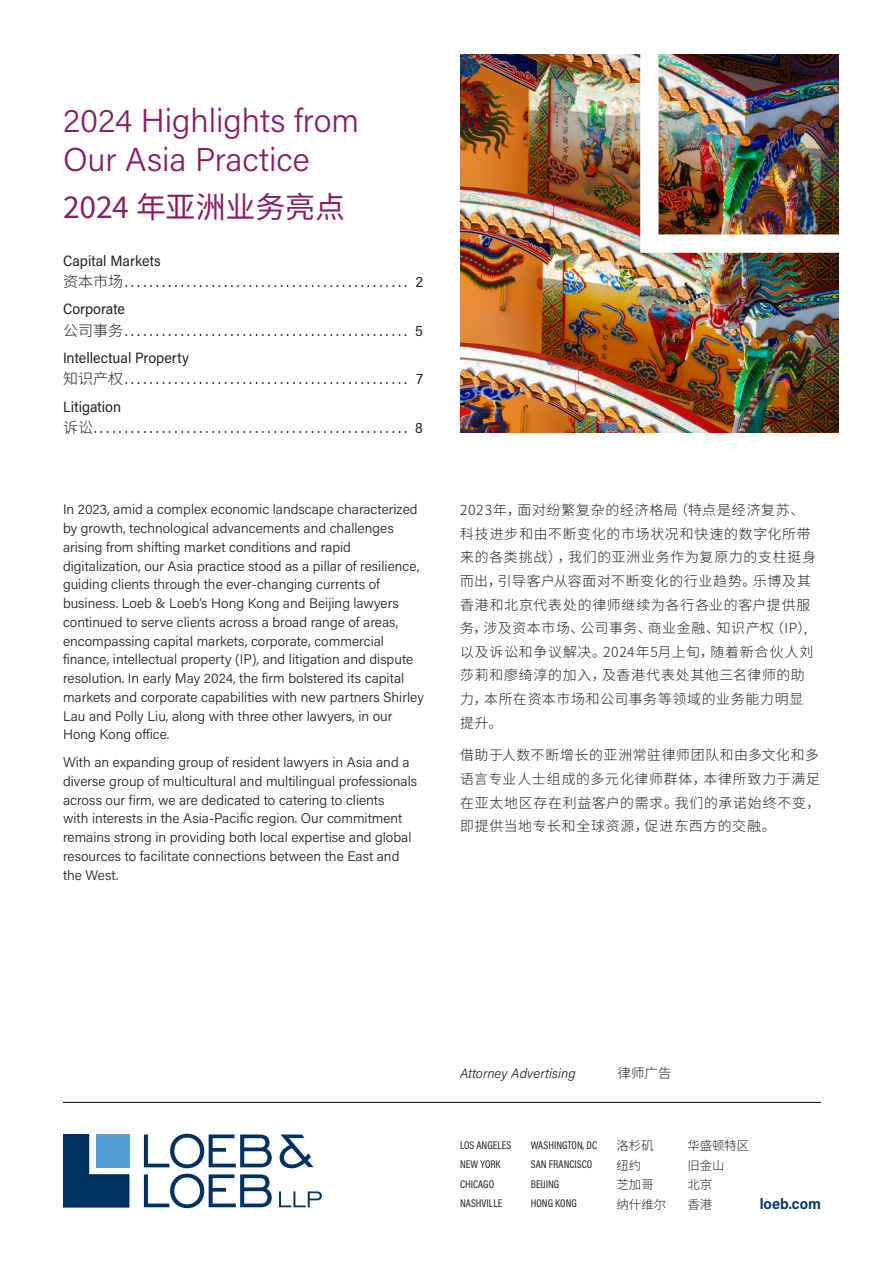
<style>
.page{position:relative;width:893px;height:1263px;background:#fff}
.page>*{position:absolute;margin:0;border:0;box-sizing:border-box;transform-origin:0 0}
.E_01_Title{font:300 33px/39px "Acumin Pro";color:#852061}
.C_00_Title{font:30px "Source Han Sans CN";letter-spacing:-.01em;color:#852061}
.E_00d_Table_of_Contents{font:15px/21px "Acumin Pro Semi Cond";color:#231f20}
.t1{font:700 15px "Acumin Pro Semi Cond";color:#003667}
.E_03_Body_xxxxx{font:300 13.8px/18.8px "Acumin Pro";color:#231f20}
.C_03_Body_xxxxx{font:300 13.8px/23.7px "Source Han Sans CN";letter-spacing:.055em;color:#231f20}
.t2{font:italic 300 13.5px "Acumin Pro";color:#231f20}
.t3{font:300 13.5px "Source Han Sans CN";color:#231f20}
.t4{font:300 12.3px/19.5px "Source Han Sans CN";color:#231f20}
.t5{font:11.25px/19.5px "Acumin Pro Cond";color:#231f20}
.s1{font-family:"Source Han Sans CN";font-weight:300}
</style>
<div class="page">
<img style="left:460px;top:54px;width:379px;height:379px">
<img style="left:640px;top:54px;width:199px;height:198px">
<svg style="left:63px;top:1134px;width:66px;height:73px"></svg>
<div style="left:96px;top:1134px;width:33px;height:33px;background:#56a0d5"></div>
<svg style="left:144px;top:1134px;width:128px;height:34px"></svg>
<svg style="left:280px;top:1134px;width:34px;height:34px"></svg>
<svg style="left:144px;top:1174px;width:128px;height:34px"></svg>
<svg style="left:279px;top:1191px;width:43px;height:16px"></svg>
<hr style="left:63px;top:1102px;width:758px;height:1px;background:#231f20">
<p class="E_01_Title" style="left:63px;top:100px;width:298px">2024 Highlights from<br>Our Asia Practice</p>
<p class="C_00_Title" style="left:63px;top:190px;width:284px">2024 年亚洲业务亮点</p>
<p class="E_00d_Table_of_Contents" style="left:63px;top:249px;width:361px">Capital Markets<br><span class="s1">资本市场</span> . . . . . . . . . . . . . . . . . . . . . . . . . . . . . . . . . . . . . . . . . . . . . 2</p>
<p class="E_00d_Table_of_Contents" style="left:63px;top:298px;width:361px">Corporate<br><span class="s1">公司事务</span> . . . . . . . . . . . . . . . . . . . . . . . . . . . . . . . . . . . . . . . . . . . . . 5</p>
<p class="E_00d_Table_of_Contents" style="left:63px;top:347px;width:361px">Intellectual Property<br><span class="s1">知识产权</span> . . . . . . . . . . . . . . . . . . . . . . . . . . . . . . . . . . . . . . . . . . . . . 7</p>
<p class="E_00d_Table_of_Contents" style="left:63px;top:396px;width:361px">Litigation<br><span class="s1">诉讼</span> . . . . . . . . . . . . . . . . . . . . . . . . . . . . . . . . . . . . . . . . . . . . . . . . . . 8</p>
<p class="E_03_Body_xxxxx" style="left:63px;top:499px;width:362px">In 2023, amid a complex economic landscape characterized by growth, technological advancements and challenges arising from shifting market conditions and rapid digitalization, our Asia practice stood as a pillar of resilience, guiding clients through the ever-changing currents of business. Loeb &amp; Loeb’s Hong Kong and Beijing lawyers continued to serve clients across a broad range of areas, encompassing capital markets, corporate, commercial finance, intellectual property (IP), and litigation and dispute resolution. In early May 2024, the firm bolstered its capital markets and corporate capabilities with new partners Shirley Lau and Polly Liu, along with three other lawyers, in our Hong Kong office.</p>
<p class="E_03_Body_xxxxx" style="left:63px;top:752px;width:356px">With an expanding group of resident lawyers in Asia and a diverse group of multicultural and multilingual professionals across our firm, we are dedicated to catering to clients<br>with interests in the Asia-Pacific region. Our commitment remains strong in providing both local expertise and global resources to facilitate connections between the East and the West.</p>
<p class="C_03_Body_xxxxx" style="left:460px;top:498px;width:358px">2023年，面对纷繁复杂的经济格局（特点是经济复苏、科技进步和由不断变化的市场状况和快速的数字化所带来的各类挑战），我们的亚洲业务作为复原力的支柱挺身而出，引导客户从容面对不断变化的行业趋势。乐博及其香港和北京代表处的律师继续为各行各业的客户提供服务，涉及资本市场、公司事务、商业金融、知识产权（IP）,以及诉讼和争议解决。2024年5月上旬，随着新合伙人刘莎莉和廖绮淳的加入，及香港代表处其他三名律师的助力，本所在资本市场和公司事务等领域的业务能力明显提升。</p>
<p class="C_03_Body_xxxxx" style="left:460px;top:744px;width:362px;text-align:justify">借助于人数不断增长的亚洲常驻律师团队和由多文化和多语言专业人士组成的多元化律师群体，本律所致力于满足在亚太地区存在利益客户的需求。我们的承诺始终不变，即提供当地专长和全球资源，促进东西方的交融。</p>
<p class="t2" style="left:460px;top:1064px;width:117px">Attorney Advertising</p>
<p class="t3" style="left:617px;top:1066px;width:55px">律师广告</p>
<p class="t5" style="left:460px;top:1135px;width:53px">LOS ANGELES<br>NEW YORK<br>CHICAGO<br>NASHVILLE</p>
<p class="t5" style="left:531px;top:1135px;width:68px">WASHINGTON, DC<br>SAN FRANCISCO<br>BEIJING<br>HONG KONG</p>
<p class="t4" style="left:617px;top:1136px;width:51px">洛杉矶纽约<br>芝加哥纳什维尔</p>
<p class="t4" style="left:687px;top:1136px;width:63px">华盛顿特区旧金山<br>北京<br>香港</p>
<p class="t1" style="left:760px;top:1193px;width:63px">loeb.com</p>
</div>
